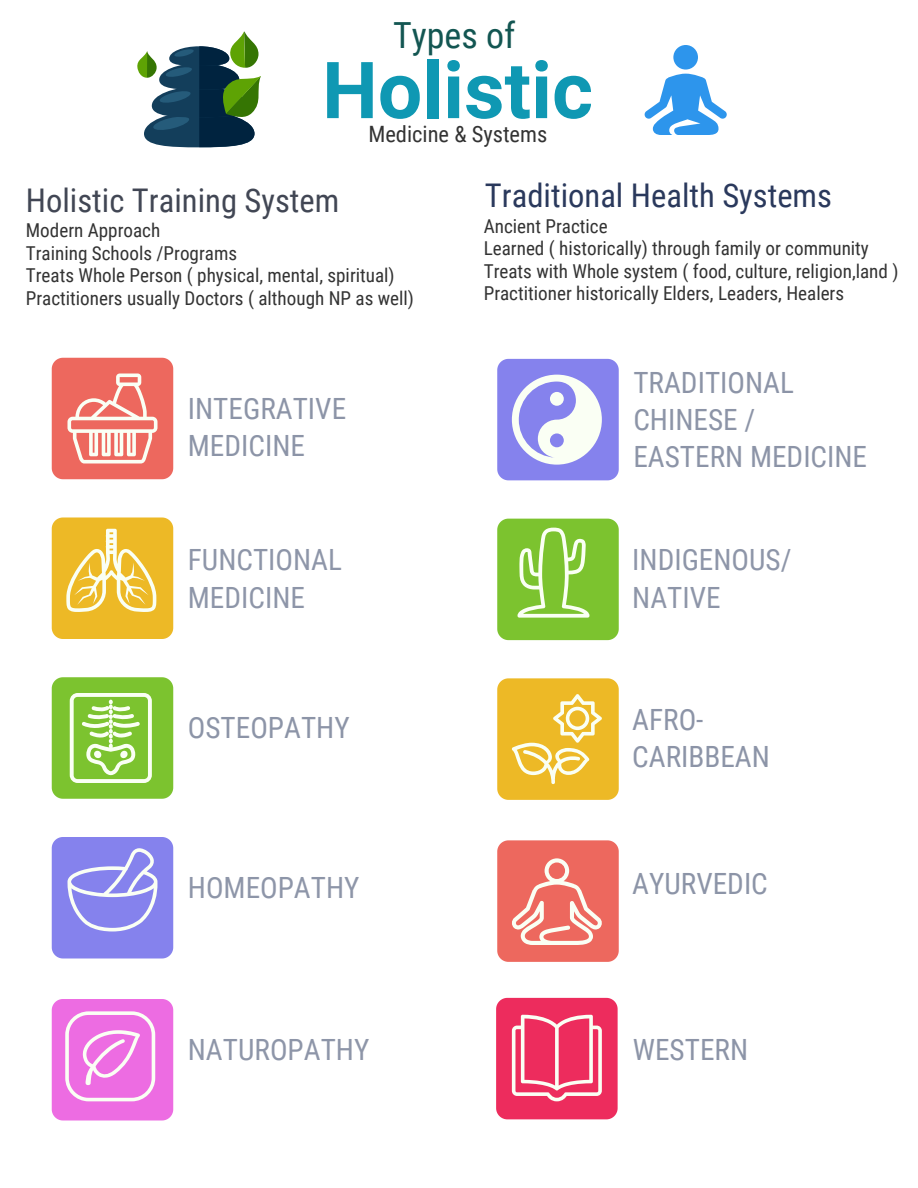
<style>
.page{position:relative;width:918px;height:1188px;background:#fff}
.page>*{position:absolute;margin:0;border:0;box-sizing:border-box;transform-origin:0 0}
.t1{font:700 78.75px "Roboto";color:#0f98b3}
.t2{font:36px "Roboto Condensed";color:#135652}
.t3{font:32.7px "Roboto Condensed";color:rgb(26 42 80/.93)}
.t4{font:32.7px "Roboto Condensed";color:rgb(11 18 35/.78)}
.t5{font:29.25px/37.2px "Roboto Condensed";color:rgb(26 42 80/.5)}
.t6{font:29.25px/37.2px "Roboto Condensed";color:rgb(26 42 80/.5)}
.t7{font:22.5px "Roboto Condensed";color:#333}
.t8{font:19.2px/22.5px "Roboto Condensed";color:#333}
</style>
<div class="page">
<svg style="left:645px;top:45px;width:82px;height:90px"></svg>
<svg style="left:137px;top:32px;width:124px;height:115px"></svg>
<svg style="left:52px;top:518px;width:121px;height:121px;background:#eec242"></svg>
<svg style="left:52px;top:677px;width:121px;height:122px;background:#93ce53"></svg>
<svg style="left:52px;top:837px;width:121px;height:121px;background:#918fed"></svg>
<svg style="left:52px;top:999px;width:121px;height:121px;background:#ee7fe4"></svg>
<svg style="left:497px;top:359px;width:122px;height:121px"></svg>
<svg style="left:497px;top:840px;width:122px;height:122px;background:#ee7d73"></svg>
<svg style="left:497px;top:519px;width:122px;height:121px;background:#8bca47"></svg>
<svg style="left:496px;top:998px;width:122px;height:121px;background:#ee4b73"></svg>
<svg style="left:52px;top:358px;width:121px;height:121px;background:#ef8278"></svg>
<svg style="left:497px;top:678px;width:122px;height:122px;background:#eec140"></svg>
<h2 class="t2" style="left:393px;top:10px;width:124px">Types of</h2>
<h1 class="t1" style="left:322px;top:35px;width:272px">Holistic</h1>
<p class="t7" style="left:368px;top:118px;width:180px">Medicine &amp; Systems</p>
<h3 class="t4" style="left:26px;top:177px;width:315px">Holistic Training System</h3>
<p class="t8" style="left:26px;top:219px;width:390px">Modern Approach<br>Training Schools /Programs<br>Treats Whole Person ( physical, mental, spiritual)<br>Practitioners usually Doctors ( although NP as well)</p>
<h3 class="t3" style="left:485px;top:172px;width:349px">Traditional Health Systems</h3>
<p class="t8" style="left:484px;top:214px;width:416px">Ancient Practice<br>Learned ( historically) through family or community Treats with Whole system ( food, culture, religion,land )<br>Practitioner historically Elders, Leaders, Healers</p>
<h3 class="t5" style="left:188px;top:388px;width:160px">INTEGRATIVE<br>MEDICINE</h3>
<h3 class="t5" style="left:633px;top:363px;width:235px">TRADITIONAL<br>CHINESE /<br>EASTERN MEDICINE</h3>
<h3 class="t6" style="left:188px;top:540px;width:156px">FUNCTIONAL<br>MEDICINE</h3>
<h3 class="t6" style="left:632px;top:540px;width:161px">INDIGENOUS/<br>NATIVE</h3>
<h3 class="t5" style="left:188px;top:708px;width:163px">OSTEOPATHY</h3>
<h3 class="t5" style="left:632px;top:700px;width:139px">AFRO-<br>CARIBBEAN</h3>
<h3 class="t6" style="left:188px;top:868px;width:173px">HOMEOPATHY</h3>
<h3 class="t5" style="left:632px;top:864px;width:137px">AYURVEDIC</h3>
<h3 class="t6" style="left:188px;top:1030px;width:183px">NATUROPATHY</h3>
<h3 class="t5" style="left:633px;top:1030px;width:117px">WESTERN</h3>
</div>
